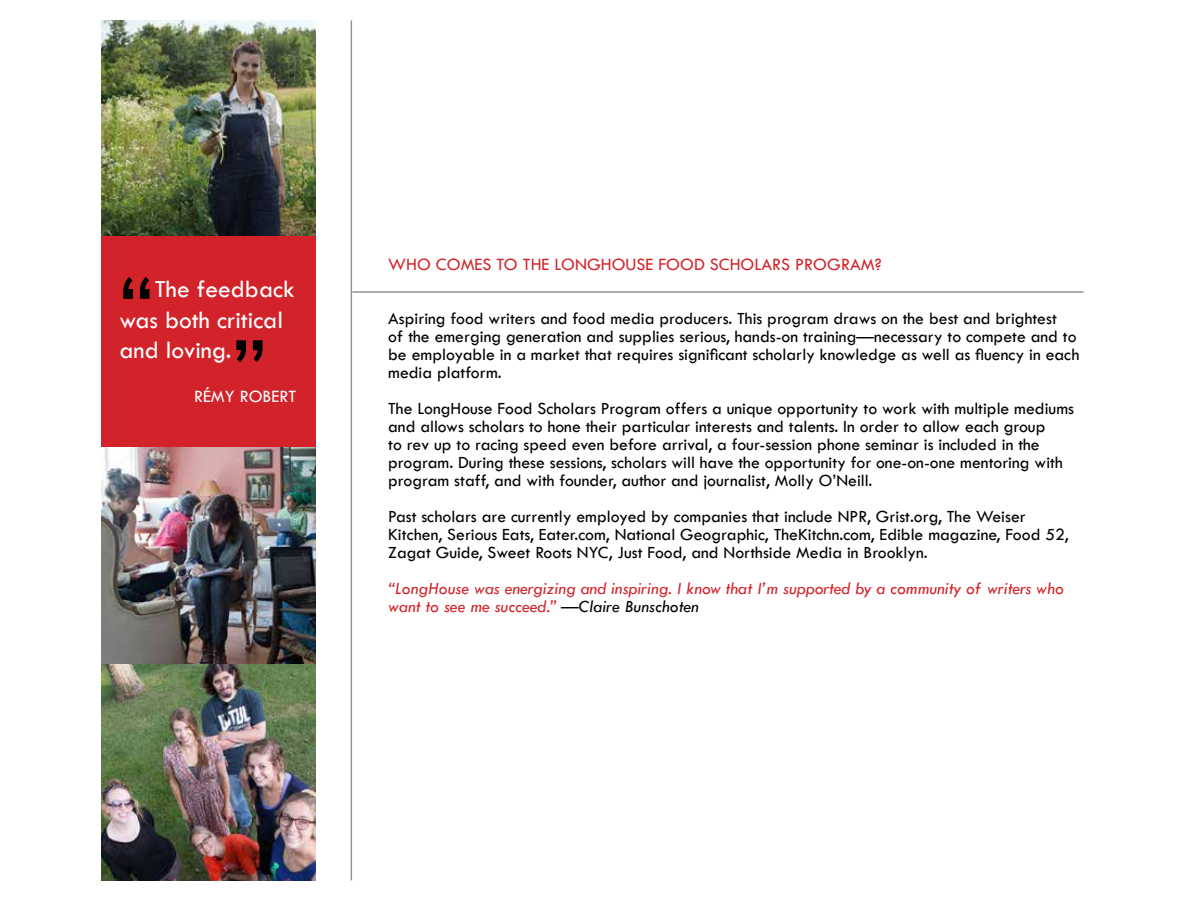
<style>
.page{position:relative;width:1188px;height:918px;background:#fff}
.page>*{position:absolute;margin:0;border:0;box-sizing:border-box;transform-origin:0 0}
.t1{font:88.5px "Tw Cen";color:#000}
.t2{font:25.5px/30.6px "Tw Cen";color:#fff}
.t3{font:18px "Tw Cen";color:#d2232a}
.t4{font:18px "Tw Cen";color:#fff}
.t5{font:17.7px/18px "Tw Cen";color:#000}
.t6{font:italic 17.7px/18px "Tw Cen";color:#d2232a}
.s1{font-style:normal;color:#000}
.s2{color:#000}
</style>
<div class="page">
<hr style="left:351px;top:20px;width:1px;height:860px;background:#939598">
<hr style="left:352px;top:291px;width:732px;height:2px;background:#939598">
<img style="left:101px;top:447px;width:215px;height:433px">
<img style="left:101px;top:20px;width:214px;height:216px">
<div style="left:101px;top:236px;width:215px;height:211px;background:#d2232a"></div>
<h1 class="t1" style="left:119px;top:252px;width:36px">“</h1>
<h2 class="t2" style="left:120px;top:274px;width:176px;text-indent:35px">The feedback was both critical and loving.</h2>
<p class="t4" style="left:194px;top:385px;width:65px">Rémy Robert</p>
<h1 class="t1" style="left:267px;top:387px;width:36px;rotate:-180deg">“</h1>
<p class="t3" style="left:388px;top:253px;width:495px">WHO COMES TO THE LONGHOUSE FOOD SCHOLARS PROGRAM?</p>
<p class="t5" style="left:388px;top:309px;width:693px">Aspiring food writers and food media producers. This program draws on the best and brightest<br>of the emerging generation and supplies serious, hands-on training—necessary to compete and to be employable in a market that requires significant scholarly knowledge as well as fluency in each media platform.</p>
<p class="t5" style="left:388px;top:399px;width:687px">The LongHouse Food Scholars Program offers a unique opportunity to work with multiple mediums and allows scholars to hone their particular interests and talents. In order to allow each group<br>to rev up to racing speed even before arrival, a four-session phone seminar is included in the program. During these sessions, scholars will have the opportunity for one-on-one mentoring with program staff, and with founder, author and journalist, Molly O’Neill.</p>
<p class="t5" style="left:388px;top:507px;width:682px">Past scholars are currently employed by companies that include NPR, Grist.org, The Weiser<br>Kitchen, Serious Eats, Eater.com, National Geographic, TheKitchn.com, Edible magazine, Food 52,<br>Zagat Guide, Sweet Roots NYC, Just Food, and Northside Media in Brooklyn.</p>
<p class="t6" style="left:388px;top:579px;width:677px">“LongHouse was energizing and inspiring. I know that I’m supported by a community of writers who want to see me succeed.” <span class="s1">—</span><span class="s2">Claire Bunschoten</span></p>
</div>
